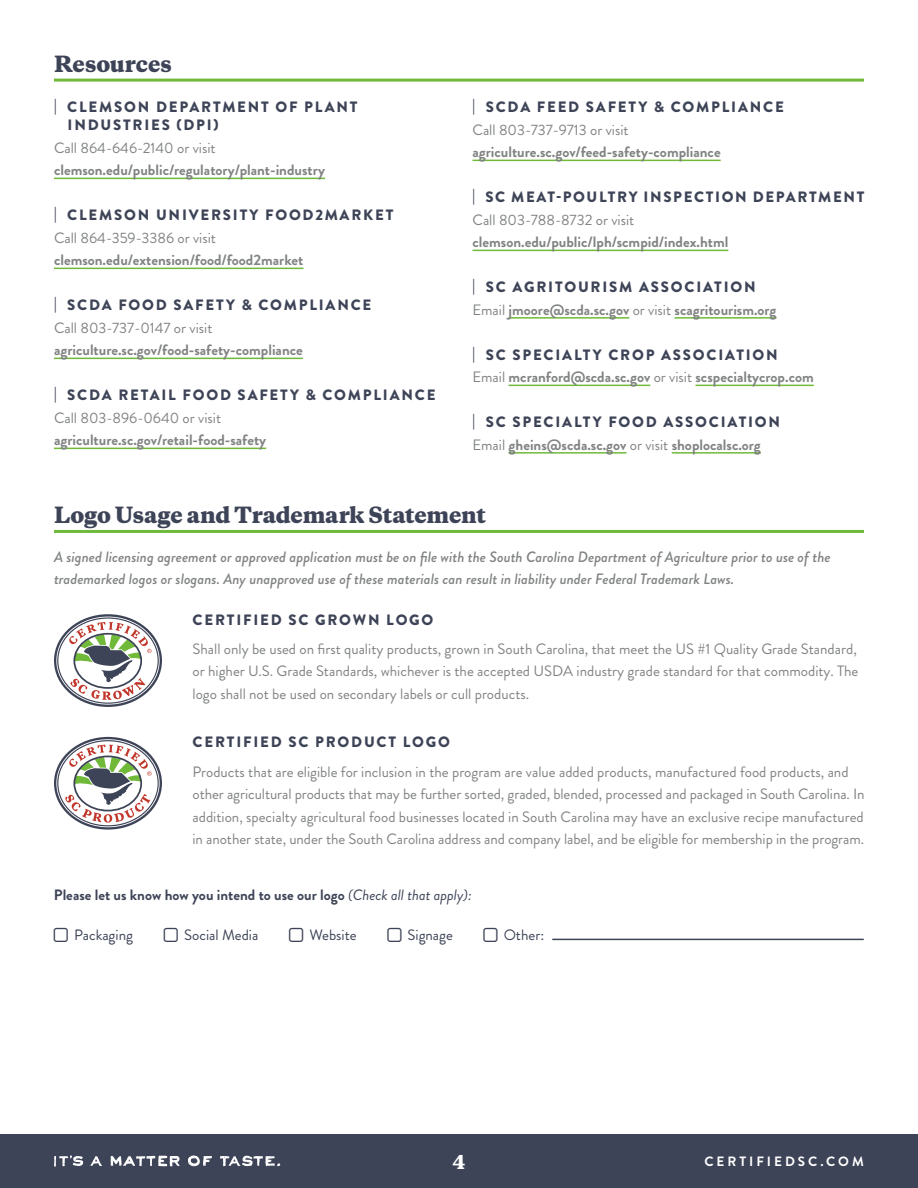
<style>
.page{position:relative;width:918px;height:1188px;background:#fff}
.page>*{position:absolute;margin:0;border:0;box-sizing:border-box;transform-origin:0 0}
.t1{font:800 21px "Copernicus";letter-spacing:-.005em;color:#3e4457}
.t2{font:800 18px "Copernicus";color:#fff}
.t3{font:15px/22.5px "Brandon Grotesque";color:#818383;text-align:justify}
.t4{font:700 15px/22.5px "Brandon Grotesque";color:#818383}
.t5{font:900 15px/18px "Brandon Grotesque";letter-spacing:.12em;color:#3e4457}
.t6{font:italic 500 15px/22.5px "Brandon Grotesque";color:#818383}
.t7{font:700 15px "Brandon Grotesque";color:#3e4457}
.t8{font:15px "Brandon Grotesque";color:#3e4457}
.t9{font:700 13.5px "Brandon Grotesque";letter-spacing:.22em;color:#fff}
.s1{font-weight:900;color:#3e4457}
.s2{font-weight:400}
.s3{font-weight:400;font-style:italic}
</style>
<div class="page">
<div style="left:0;top:1134px;width:918px;height:54px;background:#3e4457"></div>
<svg style="left:188px;top:1156px;width:24px;height:10px"></svg>
<svg style="left:111px;top:1156px;width:69px;height:11px"></svg>
<svg style="left:90px;top:1156px;width:12px;height:10px"></svg>
<svg style="left:220px;top:1156px;width:60px;height:10px"></svg>
<svg style="left:54px;top:1155px;width:29px;height:12px"></svg>
<hr style="left:54px;top:79px;width:810px;height:3px;background:#70b939">
<hr style="left:54px;top:178px;width:271px;height:1px;background:#70b939">
<hr style="left:54px;top:268px;width:249px;height:1px;background:#70b939">
<hr style="left:54px;top:358px;width:249px;height:1px;background:#70b939">
<hr style="left:54px;top:448px;width:212px;height:1px;background:#70b939">
<hr style="left:54px;top:530px;width:810px;height:3px;background:#70b939">
<svg style="left:54px;top:614px;width:108px;height:93px"></svg>
<svg style="left:54px;top:737px;width:108px;height:93px"></svg>
<hr style="left:553px;top:939px;width:310px;height:1px;background:#3e4457">
<hr style="left:472px;top:160px;width:249px;height:1px;background:#70b939">
<hr style="left:472px;top:250px;width:256px;height:1px;background:#70b939">
<hr style="left:509px;top:317px;width:120px;height:2px;background:#70b939">
<hr style="left:675px;top:317px;width:101px;height:2px;background:#70b939">
<hr style="left:509px;top:385px;width:141px;height:1px;background:#70b939">
<hr style="left:696px;top:385px;width:118px;height:1px;background:#70b939">
<hr style="left:509px;top:452px;width:118px;height:2px;background:#70b939">
<hr style="left:672px;top:452px;width:89px;height:2px;background:#70b939">
<h1 class="t1" style="left:54px;top:50px;width:119px">Resources</h1>
<p class="t5" style="left:68px;top:98px;width:291px;text-indent:-14px">| CLEMSON DEPARTMENT OF PLANT<br>INDUSTRIES (DPI)</p>
<p class="t3" style="left:54px;top:137px;width:163px">Call 864-646-2140 or visit</p>
<p class="t4" style="left:54px;top:159px;width:273px">clemson.edu/public/regulatory/plant-industry</p>
<p class="t5" style="left:54px;top:206px;width:341px">| CLEMSON UNIVERSITY FOOD2MARKET</p>
<p class="t3" style="left:54px;top:227px;width:164px">Call 864-359-3386 or visit</p>
<p class="t4" style="left:54px;top:249px;width:251px">clemson.edu/extension/food/food2market</p>
<p class="t5" style="left:54px;top:296px;width:319px">| SCDA FOOD SAFETY &amp; COMPLIANCE</p>
<p class="t3" style="left:54px;top:317px;width:160px">Call 803-737-0147 or visit</p>
<p class="t4" style="left:54px;top:339px;width:250px">agriculture.sc.gov/food-safety-compliance</p>
<p class="t5" style="left:54px;top:386px;width:383px">| SCDA RETAIL FOOD SAFETY &amp; COMPLIANCE</p>
<p class="t3" style="left:54px;top:407px;width:169px">Call 803-896-0640 or visit</p>
<p class="t4" style="left:54px;top:429px;width:214px">agriculture.sc.gov/retail-food-safety</p>
<p class="t5" style="left:472px;top:98px;width:313px">| SCDA FEED SAFETY &amp; COMPLIANCE</p>
<p class="t3" style="left:472px;top:119px;width:158px">Call 803-737-9713 or visit</p>
<p class="t4" style="left:472px;top:141px;width:250px">agriculture.sc.gov/feed-safety-compliance</p>
<p class="t5" style="left:472px;top:188px;width:393px">| SC MEAT-POULTRY INSPECTION DEPARTMENT</p>
<p class="t3" style="left:472px;top:209px;width:163px">Call 803-788-8732 or visit</p>
<p class="t4" style="left:472px;top:231px;width:257px">clemson.edu/public/lph/scmpid/index.html</p>
<p class="t4" style="left:472px;top:276px;width:305px"><span class="s1">| SC AGRITOURISM ASSOCIATION<br></span><span class="s2">Email</span> jmoore@scda.sc.gov <span class="s2">or visit</span> scagritourism.org</p>
<p class="t4" style="left:472px;top:344px;width:343px"><span class="s1">| SC SPECIALTY CROP ASSOCIATION<br></span><span class="s2">Email</span> mcranford@scda.sc.gov <span class="s2">or visit</span> scspecialtycrop.com</p>
<p class="t4" style="left:472px;top:411px;width:309px"><span class="s1">| SC SPECIALTY FOOD ASSOCIATION<br></span><span class="s2">Email</span> gheins@scda.sc.gov <span class="s2">or visit</span> shoplocalsc.org</p>
<h1 class="t1" style="left:54px;top:501px;width:433px">Logo Usage and Trademark Statement</h1>
<p class="t6" style="left:54px;top:546px;width:778px">A signed licensing agreement or approved application must be on file with the South Carolina Department of Agriculture prior to use of the trademarked logos or slogans. Any unapproved use of these materials can result in liability under Federal Trademark Laws.</p>
<p class="t5" style="left:193px;top:611px;width:242px">CERTIFIED SC GROWN LOGO</p>
<p class="t3" style="left:193px;top:638px;width:667px">Shall only be used on first quality products, grown in South Carolina, that meet the US #1 Quality Grade Standard, or higher U.S. Grade Standards, whichever is the accepted USDA industry grade standard for that commodity. The logo shall not be used on secondary labels or cull products.</p>
<p class="t5" style="left:193px;top:733px;width:259px">CERTIFIED SC PRODUCT LOGO</p>
<p class="t3" style="left:193px;top:760px;width:674px;text-align:left">Products that are eligible for inclusion in the program are value added products, manufactured food products, and other agricultural products that may be further sorted, graded, blended, processed and packaged in South Carolina. In addition, specialty agricultural food businesses located in South Carolina may have an exclusive recipe manufactured in another state, under the South Carolina address and company label, and be eligible for membership in the program.</p>
<p class="t7" style="left:54px;top:884px;width:419px">Please let us know how you intend to use our logo <span class="s3">(Check all that apply):</span></p>
<p class="t8" style="left:74px;top:925px;width:60px">Packaging</p>
<p class="t8" style="left:184px;top:925px;width:76px">Social Media</p>
<p class="t8" style="left:309px;top:925px;width:49px">Website</p>
<p class="t8" style="left:408px;top:925px;width:47px">Signage</p>
<p class="t8" style="left:504px;top:925px;width:42px">Other:</p>
<p class="t2" style="left:453px;top:1150px;width:14px">4</p>
<p class="t9" style="left:704px;top:1152px;width:161px">CERTIFIEDSC.COM</p>
</div>
